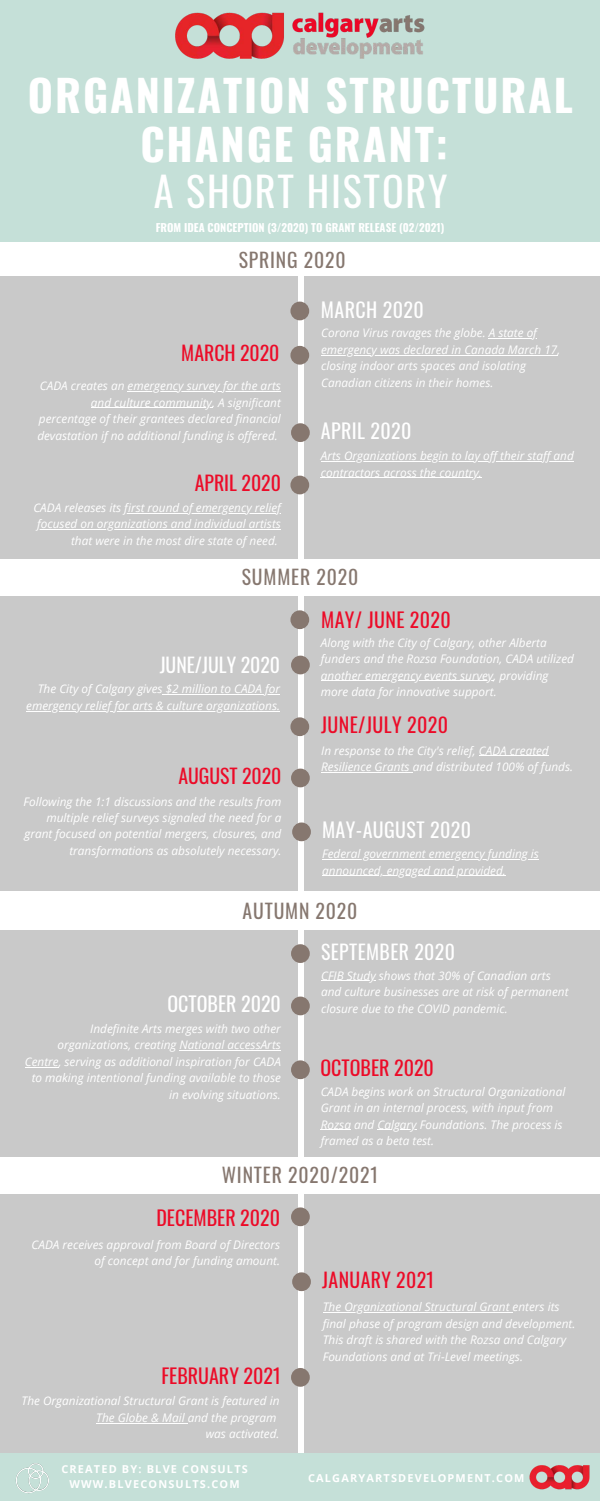
<style>
.page{position:relative;width:600px;height:1501px;background:#fff}
.page>*{position:absolute;margin:0;border:0;box-sizing:border-box;transform-origin:0 0}
.t1{font:700 43.3px/48.8px "Oswald";letter-spacing:.045em;color:#fff;text-align:center}
.t2{font:40.3px "Oswald";letter-spacing:.045em;color:#fff}
.t3{font:20px "Oswald";color:#ec0b28}
.t4{font:20px "Oswald";letter-spacing:.02em;color:#fff}
.t5{font:20px "Oswald";letter-spacing:.02em;color:#ec0b28}
.t6{font:20px "Oswald";color:#fff}
.t7{font:19.8px "Oswald";color:#ec0b28}
.t8{font:19.8px "Oswald";letter-spacing:.02em;color:#fff}
.t9{font:19.8px "Oswald";color:#fff}
.t10{font:19.8px "Oswald";letter-spacing:.02em;color:#ec0b28}
.t11{font:19.7px "Oswald";letter-spacing:.045em;color:#86776f}
.t12{font:italic 11.8px/16.5px "Open Sans";color:#fff}
.t13{font:700 11px "Oswald";color:#fff}
.t14{font:700 10.9px/15px "Open Sans";letter-spacing:.11em;color:#fff;text-align:center}
</style>
<div class="page">
<div style="left:0;top:0;width:600px;height:241px;background:#c5e0d8"></div>
<div style="left:0;top:276px;width:600px;height:283px;background:#c9c9c9"></div>
<div style="left:0;top:596px;width:600px;height:295px;background:#c9c9c9"></div>
<div style="left:0;top:930px;width:600px;height:226px;background:#c9c9c9"></div>
<div style="left:0;top:1452px;width:600px;height:48px;background:#c5e0d8"></div>
<div style="left:0;top:1193px;width:600px;height:259px;background:#c9c9c9"></div>
<div style="left:298px;top:242px;width:6px;height:1210px;background:#fff"></div>
<div style="left:290px;top:301px;width:19px;height:19px;background:#86776f;border-radius:50%"></div>
<div style="left:290px;top:346px;width:19px;height:18px;background:#86776f;border-radius:50%"></div>
<img style="left:175px;top:13px;width:250px;height:46px">
<img style="left:15px;top:1463px;width:34px;height:29px">
<img style="left:529px;top:1465px;width:61px;height:25px">
<hr style="left:489px;top:338px;width:48px;height:1px;background:#fff">
<hr style="left:321px;top:354px;width:236px;height:1px;background:#fff">
<hr style="left:128px;top:391px;width:153px;height:1px;background:#fff">
<hr style="left:91px;top:407px;width:121px;height:1px;background:#fff">
<div style="left:290px;top:610px;width:19px;height:19px;background:#86776f;border-radius:50%"></div>
<hr style="left:321px;top:680px;width:172px;height:1px;background:#fff">
<div style="left:291px;top:944px;width:19px;height:18px;background:#86776f;border-radius:50%"></div>
<hr style="left:321px;top:980px;width:55px;height:1px;background:#fff">
<div style="left:291px;top:1207px;width:19px;height:18px;background:#86776f;border-radius:50%"></div>
<div style="left:292px;top:1272px;width:19px;height:18px;background:#86776f;border-radius:50%"></div>
<hr style="left:323px;top:1311px;width:190px;height:1px;background:#fff">
<div style="left:291px;top:423px;width:19px;height:19px;background:#86776f;border-radius:50%"></div>
<hr style="left:321px;top:461px;width:253px;height:1px;background:#fff">
<hr style="left:321px;top:477px;width:161px;height:1px;background:#fff">
<div style="left:290px;top:475px;width:19px;height:19px;background:#86776f;border-radius:50%"></div>
<hr style="left:124px;top:512px;width:157px;height:1px;background:#fff">
<hr style="left:37px;top:529px;width:244px;height:1px;background:#fff">
<div style="left:291px;top:655px;width:19px;height:19px;background:#86776f;border-radius:50%"></div>
<hr style="left:163px;top:694px;width:117px;height:1px;background:#fff">
<hr style="left:26px;top:710px;width:254px;height:1px;background:#fff">
<div style="left:290px;top:717px;width:19px;height:19px;background:#86776f;border-radius:50%"></div>
<hr style="left:479px;top:755px;width:70px;height:1px;background:#fff">
<hr style="left:321px;top:771px;width:92px;height:1px;background:#fff">
<div style="left:291px;top:768px;width:19px;height:19px;background:#86776f;border-radius:50%"></div>
<div style="left:292px;top:822px;width:19px;height:19px;background:#86776f;border-radius:50%"></div>
<hr style="left:322px;top:858px;width:217px;height:1px;background:#fff">
<hr style="left:322px;top:875px;width:184px;height:1px;background:#fff">
<div style="left:291px;top:996px;width:19px;height:19px;background:#86776f;border-radius:50%"></div>
<hr style="left:180px;top:1050px;width:101px;height:1px;background:#fff">
<hr style="left:25px;top:1066px;width:34px;height:1px;background:#fff">
<hr style="left:321px;top:1129px;width:30px;height:1px;background:#fff">
<hr style="left:377px;top:1129px;width:40px;height:1px;background:#fff">
<div style="left:291px;top:1060px;width:19px;height:18px;background:#86776f;border-radius:50%"></div>
<div style="left:291px;top:1367px;width:19px;height:19px;background:#86776f;border-radius:50%"></div>
<hr style="left:96px;top:1422px;width:92px;height:1px;background:#fff">
<p class="t1" style="left:28px;top:69px;width:547px">ORGANIZATION STRUCTURAL<br>CHANGE GRANT:</p>
<p class="t2" style="left:154px;top:159px;width:295px">A SHORT HISTORY</p>
<p class="t13" style="left:156px;top:218px;width:290px">FROM IDEA CONCEPTION (3/2020) TO GRANT RELEASE (02/2021)</p>
<h3 class="t11" style="left:239px;top:244px;width:108px">SPRING 2020</h3>
<p class="t7" style="left:181px;top:337px;width:100px">MARCH 2020</p>
<p class="t12" style="left:40px;top:377px;width:243px;text-align:right">CADA creates an emergency survey for the arts and culture community. A significant</p>
<p class="t12" style="left:37px;top:410px;width:245px">percentage of their grantees declared financial devastation if no additional funding is offered.</p>
<h3 class="t7" style="left:195px;top:467px;width:88px">APRIL 2020</h3>
<p class="t12" style="left:33px;top:499px;width:249px;text-align:right">CADA releases its first round of emergency relief focused on organizations and individual artists that were in the most dire state of need.</p>
<p class="t4" style="left:321px;top:294px;width:104px">MARCH 2020</p>
<p class="t12" style="left:321px;top:324px;width:241px">Corona Virus ravages the globe. A state of emergency was declared in Canada March 17, closing indoor arts spaces and isolating Canadian citizens in their homes.</p>
<h3 class="t4" style="left:321px;top:415px;width:92px">APRIL 2020</h3>
<p class="t12" style="left:321px;top:447px;width:254px">Arts Organizations begin to lay off their staff and contractors across the country.</p>
<h3 class="t11" style="left:242px;top:561px;width:118px">SUMMER 2020</h3>
<h3 class="t9" style="left:160px;top:649px;width:122px">JUNE/JULY 2020</h3>
<p class="t12" style="left:26px;top:680px;width:255px;text-align:right">The City of Calgary gives $2 million to CADA for emergency relief for arts &amp; culture organizations.</p>
<h3 class="t7" style="left:178px;top:760px;width:105px">AUGUST 2020</h3>
<p class="t12" style="left:23px;top:792px;width:260px;text-align:right">Following the 1:1 discussions and the results from multiple relief surveys signaled the need for a grant focused on potential mergers, closures, and transformations as absolutely necessary.</p>
<p class="t5" style="left:321px;top:604px;width:131px">MAY/ JUNE 2020</p>
<p class="t12" style="left:321px;top:633px;width:255px">Along with the City of Calgary, other Alberta funders and the Rozsa Foundation, CADA utilized</p>
<p class="t12" style="left:321px;top:666px;width:229px">another emergency events survey, providing</p>
<p class="t12" style="left:321px;top:683px;width:177px">more data for innovative support.</p>
<h3 class="t5" style="left:321px;top:709px;width:128px">JUNE/JULY 2020</h3>
<p class="t12" style="left:321px;top:741px;width:254px">In response to the City's relief, CADA created<br>Resilience Grants and distributed 100% of funds.</p>
<h3 class="t4" style="left:322px;top:814px;width:150px">MAY-AUGUST 2020</h3>
<p class="t12" style="left:322px;top:845px;width:218px">Federal government emergency funding is announced, engaged and provided.</p>
<h3 class="t11" style="left:243px;top:895px;width:116px">AUTUMN 2020</h3>
<h3 class="t6" style="left:167px;top:988px;width:115px">OCTOBER 2020</h3>
<p class="t12" style="left:25px;top:1019px;width:258px;text-align:right">Indefinite Arts merges with two other organizations, creating National accessArts Centre, serving as additional inspiration for CADA to making intentional funding available to those in evolving situations.</p>
<p class="t8" style="left:321px;top:936px;width:135px">SEPTEMBER 2020</p>
<p class="t12" style="left:321px;top:966px;width:249px">CFIB Study shows that 30% of Canadian arts and culture businesses are at risk of permanent closure due to the COVID pandemic.</p>
<h3 class="t3" style="left:320px;top:1051px;width:115px">OCTOBER 2020</h3>
<p class="t12" style="left:321px;top:1082px;width:246px">CADA begins work on Structural Organizational Grant in an internal process, with input from Rozsa and Calgary Foundations. The process is framed as a beta test.</p>
<h3 class="t11" style="left:222px;top:1159px;width:158px">WINTER 2020/2021</h3>
<h3 class="t3" style="left:156px;top:1201px;width:125px">DECEMBER 2020</h3>
<p class="t12" style="left:32px;top:1235px;width:250px;text-align:right">CADA receives approval from Board of Directors of concept and for funding amount.</p>
<h3 class="t3" style="left:161px;top:1359px;width:121px">FEBRUARY 2021</h3>
<p class="t12" style="left:22px;top:1392px;width:259px;text-align:right">The Organizational Structural Grant is featured in<br>The Globe &amp; Mail and the program<br>was activated.</p>
<p class="t14" style="left:61px;top:1460px;width:188px">CREATED BY: BLVE CONSULTS<br>WWW.BLVECONSULTS.COM</p>
<h3 class="t10" style="left:322px;top:1263px;width:114px">JANUARY 2021</h3>
<p class="t12" style="left:323px;top:1297px;width:254px">The Organizational Structural Grant enters its final phase of program design and development.<br>This draft is shared with the Rozsa and Calgary Foundations and at Tri-Level meetings.</p>
<p class="t14" style="left:308px;top:1469px;width:218px">CALGARYARTSDEVELOPMENT.COM</p>
</div>
